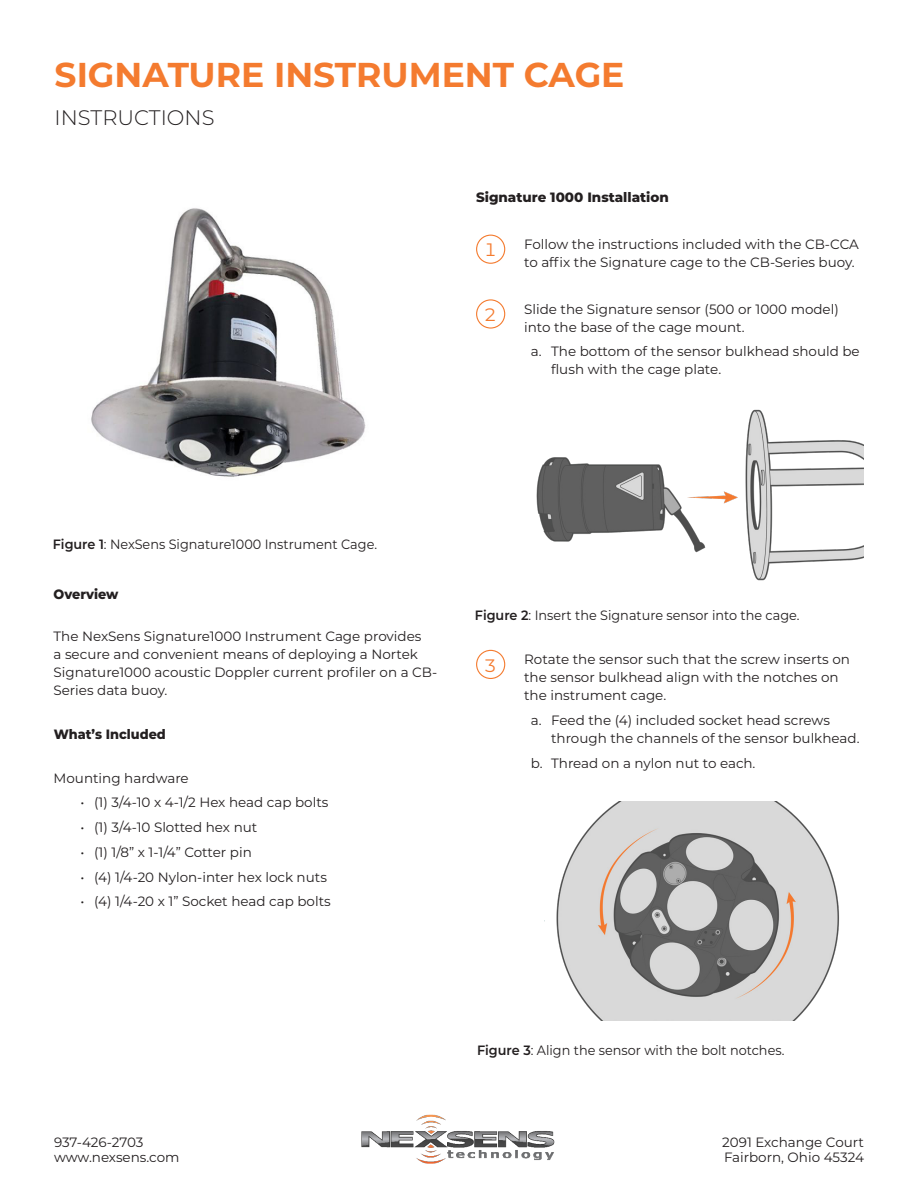
<style>
.page{position:relative;width:918px;height:1188px;background:#fff}
.page>*{position:absolute;margin:0;border:0;box-sizing:border-box;transform-origin:0 0}
.t1{font:700 34.5px "Montserrat";color:#f47b2f}
.t2{font:300 21px "Montserrat";color:#231f20}
.t3{font:18px "Montserrat";color:#f47b2f}
.Secondary_Bullet{font:13.5px/18px "Montserrat";color:#231f20}
.Regular_paragraph{font:13.5px/18px "Montserrat";color:#231f20}
.Secondary_Bullet-2{font:13.5px "Montserrat";color:#231f20;scale:.95 1}
.t4{font:800 13.5px "Montserrat";color:#231f20}
.t5{font:800 13.5px "Montserrat";color:#231f20;scale:.95 1}
.s1{font-weight:600}
</style>
<div class="page">
<img style="left:361px;top:1114px;width:194px;height:50px">
<img style="left:536px;top:409px;width:327px;height:172px">
<img style="left:544px;top:801px;width:295px;height:219px">
<div style="left:476px;top:235px;width:29px;height:29px;border:1px solid #f47b2f;border-radius:50%"></div>
<div style="left:476px;top:299px;width:29px;height:30px;border:1px solid #f47b2f;border-radius:50%"></div>
<div style="left:476px;top:650px;width:29px;height:29px;border:1px solid #f47b2f;border-radius:50%"></div>
<img style="left:91px;top:208px;width:275px;height:269px">
<p class="t1" style="left:55px;top:50px;width:571px">SIGNATURE INSTRUMENT CAGE</p>
<p class="t2" style="left:55px;top:103px;width:161px">INSTRUCTIONS</p>
<p class="t4" style="left:476px;top:187px;width:194px">Signature 1000 Installation</p>
<p class="t3" style="left:484px;top:238px;width:14px">1</p>
<p class="Regular_paragraph" style="left:524px;top:235px;width:336px">Follow the instructions included with the CB-CCA to affix the Signature cage to the CB-Series buoy.</p>
<p class="t3" style="left:484px;top:302px;width:14px">2</p>
<p class="Regular_paragraph" style="left:524px;top:299px;width:316px">Slide the Signature sensor (500 or 1000 model) into the base of the cage mount.</p>
<p class="Secondary_Bullet" style="left:551px;top:342px;width:310px;text-indent:-20px">a. The bottom of the sensor bulkhead should be flush with the cage plate.</p>
<p class="Secondary_Bullet-2" style="left:53px;top:535px;width:343px"><span class="s1">Figure 1</span>: NexSens Signature1000 Instrument Cage.</p>
<p class="t5" style="left:54px;top:584px;width:70px">Overview</p>
<p class="Secondary_Bullet" style="left:54px;top:627px;width:385px">The NexSens Signature1000 Instrument Cage provides<br>a secure and convenient means of deploying a Nortek Signature1000 acoustic Doppler current profiler on a CB-Series data buoy.</p>
<p class="t5" style="left:54px;top:725px;width:120px">What’s Included</p>
<p class="Regular_paragraph" style="left:54px;top:768px;width:137px">Mounting hardware</p>
<p class="Secondary_Bullet" style="left:81px;top:793px;width:249px">• (1) 3/4-10 x 4-1/2 Hex head cap bolts</p>
<p class="Secondary_Bullet" style="left:81px;top:818px;width:178px">• (1) 3/4-10 Slotted hex nut</p>
<p class="Secondary_Bullet" style="left:81px;top:843px;width:173px">• (1) 1/8” x 1-1/4” Cotter pin</p>
<p class="Secondary_Bullet" style="left:81px;top:867px;width:248px">• (4) 1/4-20 Nylon-inter hex lock nuts</p>
<p class="Secondary_Bullet" style="left:81px;top:892px;width:252px">• (4) 1/4-20 x 1” Socket head cap bolts</p>
<p class="Secondary_Bullet-2" style="left:475px;top:606px;width:343px"><span class="s1">Figure 2</span>: Insert the Signature sensor into the cage.</p>
<p class="t3" style="left:484px;top:653px;width:14px">3</p>
<p class="Regular_paragraph" style="left:524px;top:650px;width:327px">Rotate the sensor such that the screw inserts on the sensor bulkhead align with the notches on the instrument cage.</p>
<p class="Secondary_Bullet" style="left:551px;top:711px;width:310px;text-indent:-20px">a. Feed the (4) included socket head screws through the channels of the sensor bulkhead.</p>
<p class="Secondary_Bullet" style="left:531px;top:753px;width:226px">b. Thread on a nylon nut to each.</p>
<p class="Secondary_Bullet" style="left:54px;top:1133px;width:91px">937-426-2703</p>
<p class="Secondary_Bullet" style="left:54px;top:1148px;width:127px">www.nexsens.com</p>
<p class="Secondary_Bullet-2" style="left:477px;top:1041px;width:325px"><span class="s1">Figure 3</span>: Align the sensor with the bolt notches.</p>
<p class="Secondary_Bullet" style="left:722px;top:1133px;width:143px">2091 Exchange Court</p>
<p class="Secondary_Bullet" style="left:724px;top:1148px;width:141px">Fairborn, Ohio 45324</p>
</div>
